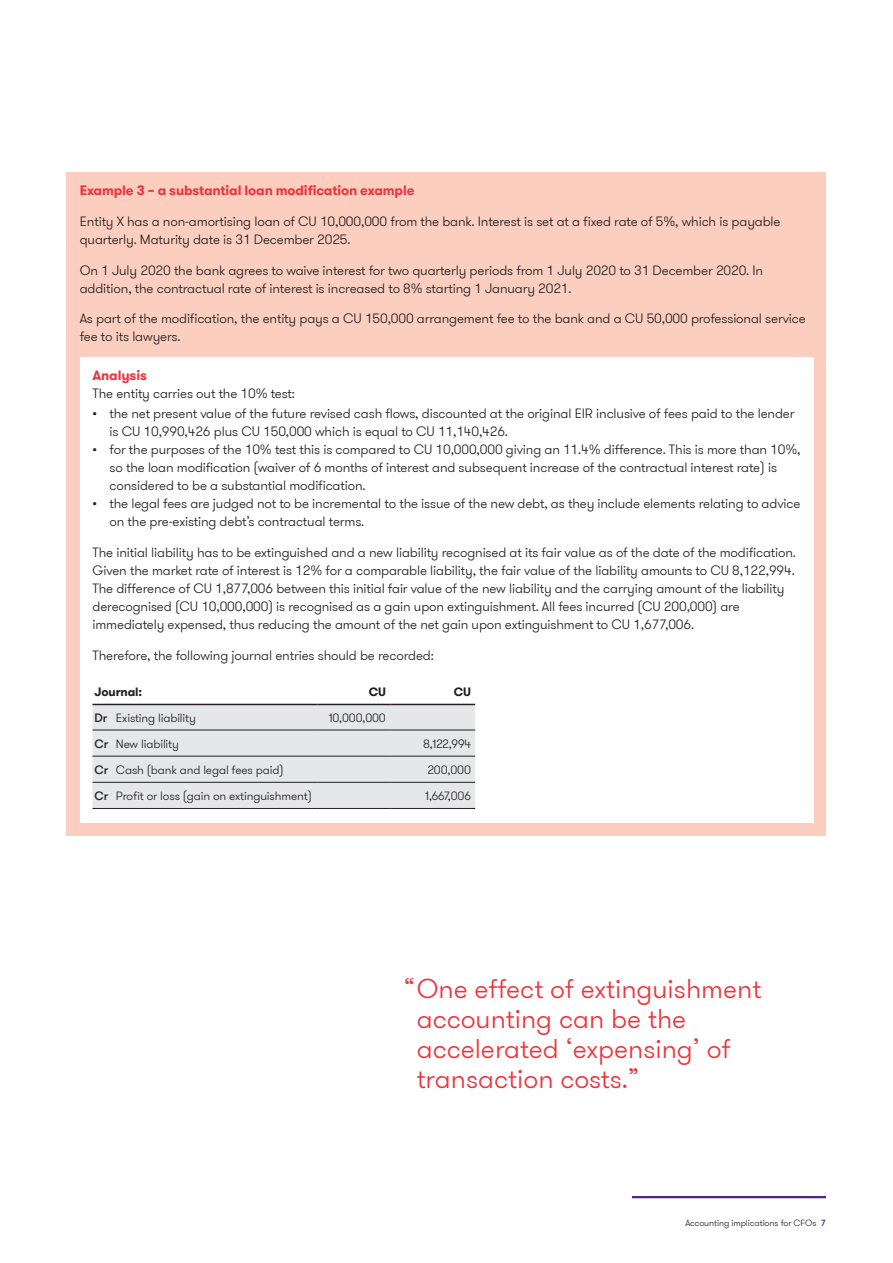
<style>
.page{position:relative;width:893px;height:1263px;background:#fff}
.page>*{position:absolute;margin:0;border:0;box-sizing:border-box;transform-origin:0 0}
._03_Headline_three_L{font:300 27px/30px "GT Walsheim Pro";color:#ee343d}
._11_Body_text{font:300 13.5px/18px "GT Walsheim Pro";letter-spacing:-.01em;color:#231f20}
._05_Subheading_one_B{font:700 13.5px "GT Walsheim Pro";letter-spacing:-.01em;color:#ee343d}
._11_Body_text_Pre_bu{font:300 13.5px "GT Walsheim Pro";letter-spacing:-.01em;color:#231f20}
._45_Tbl_subhead{font:300 12px "GT Walsheim Pro";letter-spacing:-.01em;color:#231f20}
._44_Tbl_copy{font:300 12px "GT Walsheim Pro";letter-spacing:-.01em;color:#231f20}
._44_Tbl_copy-2{font:700 12px "GT Walsheim Pro";letter-spacing:-.01em;color:#231f20}
.t1{font:300 9px "GT Walsheim Pro";letter-spacing:-.01em;color:#231f20}
.s1{font-weight:500}
.s2{font-weight:500;color:#4e2582}
</style>
<div class="page">
<hr style="left:632px;top:1196px;width:194px;height:2px;background:#4e2582">
<div style="left:67px;top:172px;width:759px;height:664px;background:#fbcec0"></div>
<div style="left:80px;top:357px;width:733px;height:466px;background:#fff"></div>
<div style="left:92px;top:705px;width:383px;height:103px;background:#e6e7e9"></div>
<hr style="left:92px;top:704px;width:226px;height:1px;background:#231f20">
<hr style="left:318px;top:704px;width:72px;height:1px;background:#231f20">
<hr style="left:390px;top:704px;width:85px;height:1px;background:#231f20">
<hr style="left:92px;top:730px;width:226px;height:1px;background:#231f20">
<hr style="left:318px;top:730px;width:72px;height:1px;background:#231f20">
<hr style="left:390px;top:730px;width:85px;height:1px;background:#231f20">
<hr style="left:92px;top:756px;width:226px;height:1px;background:#231f20">
<hr style="left:318px;top:756px;width:72px;height:1px;background:#231f20">
<hr style="left:390px;top:756px;width:85px;height:1px;background:#231f20">
<hr style="left:92px;top:782px;width:226px;height:1px;background:#231f20">
<hr style="left:318px;top:782px;width:72px;height:1px;background:#231f20">
<hr style="left:390px;top:782px;width:85px;height:1px;background:#231f20">
<hr style="left:92px;top:808px;width:226px;height:1px;background:#231f20">
<hr style="left:318px;top:808px;width:72px;height:1px;background:#231f20">
<hr style="left:390px;top:808px;width:85px;height:1px;background:#231f20">
<p class="_05_Subheading_one_B" style="left:80px;top:182px;width:336px">Example 3 – a substantial loan modification example</p>
<p class="_11_Body_text" style="left:80px;top:212px;width:702px">Entity X has a non-amortising loan of CU 10,000,000 from the bank. Interest is set at a fixed rate of 5%, which is payable quarterly. Maturity date is 31 December 2025.</p>
<p class="_11_Body_text" style="left:80px;top:261px;width:685px">On 1 July 2020 the bank agrees to waive interest for two quarterly periods from 1 July 2020 to 31 December 2020. In addition, the contractual rate of interest is increased to 8% starting 1 January 2021.</p>
<p class="_11_Body_text" style="left:80px;top:310px;width:727px">As part of the modification, the entity pays a CU 150,000 arrangement fee to the bank and a CU 50,000 professional service fee to its lawyers.</p>
<p class="_05_Subheading_one_B" style="left:92px;top:367px;width:56px">Analysis</p>
<p class="_11_Body_text_Pre_bu" style="left:92px;top:385px;width:204px">The entity carries out the 10% test:</p>
<p class="_11_Body_text" style="left:109px;top:405px;width:686px;text-indent:-17px">• the net present value of the future revised cash flows, discounted at the original EIR inclusive of fees paid to the lender is CU 10,990,426 plus CU 150,000 which is equal to CU 11,140,426.</p>
<p class="_11_Body_text" style="left:109px;top:441px;width:693px;text-indent:-17px">• for the purposes of the 10% test this is compared to CU 10,000,000 giving an 11.4% difference. This is more than 10%, so the loan modification (waiver of 6 months of interest and subsequent increase of the contractual interest rate) is considered to be a substantial modification.</p>
<p class="_11_Body_text" style="left:109px;top:495px;width:692px;text-indent:-17px">• the legal fees are judged not to be incremental to the issue of the new debt, as they include elements relating to advice on the pre-existing debt’s contractual terms.</p>
<p class="_11_Body_text" style="left:92px;top:544px;width:705px">The initial liability has to be extinguished and a new liability recognised at its fair value as of the date of the modification.<br>Given the market rate of interest is 12% for a comparable liability, the fair value of the liability amounts to CU 8,122,994.<br>The difference of CU 1,877,006 between this initial fair value of the new liability and the carrying amount of the liability derecognised (CU 10,000,000) is recognised as a gain upon extinguishment. All fees incurred (CU 200,000) are immediately expensed, thus reducing the amount of the net gain upon extinguishment to CU 1,677,006.</p>
<p class="_11_Body_text" style="left:92px;top:646px;width:343px">Therefore, the following journal entries should be recorded:</p>
<p class="_44_Tbl_copy-2" style="left:95px;top:684px;width:49px">Journal:</p>
<p class="_44_Tbl_copy-2" style="left:369px;top:684px;width:19px">CU</p>
<p class="_44_Tbl_copy-2" style="left:454px;top:684px;width:19px">CU</p>
<p class="_45_Tbl_subhead" style="left:95px;top:710px;width:103px"><span class="s1">Dr</span> Existing liability</p>
<p class="_44_Tbl_copy" style="left:329px;top:710px;width:59px">10,000,000</p>
<p class="_45_Tbl_subhead" style="left:95px;top:736px;width:86px"><span class="s1">Cr</span> New liability</p>
<p class="_44_Tbl_copy" style="left:423px;top:736px;width:49px">8,122,994</p>
<p class="_45_Tbl_subhead" style="left:95px;top:762px;width:190px"><span class="s1">Cr</span> Cash (bank and legal fees paid)</p>
<p class="_44_Tbl_copy" style="left:428px;top:762px;width:45px">200,000</p>
<p class="_45_Tbl_subhead" style="left:95px;top:788px;width:219px"><span class="s1">Cr</span> Profit or loss (gain on extinguishment)</p>
<p class="_44_Tbl_copy" style="left:425px;top:788px;width:47px">1,667,006</p>
<p class="_03_Headline_three_L" style="left:417px;top:974px;width:346px;text-indent:-13px">“One effect of extinguishment accounting can be the accelerated ‘expensing’ of transaction costs.”</p>
<p class="t1" style="left:686px;top:1217px;width:142px">Accounting implications for CFOs <span class="s2">7</span></p>
</div>
